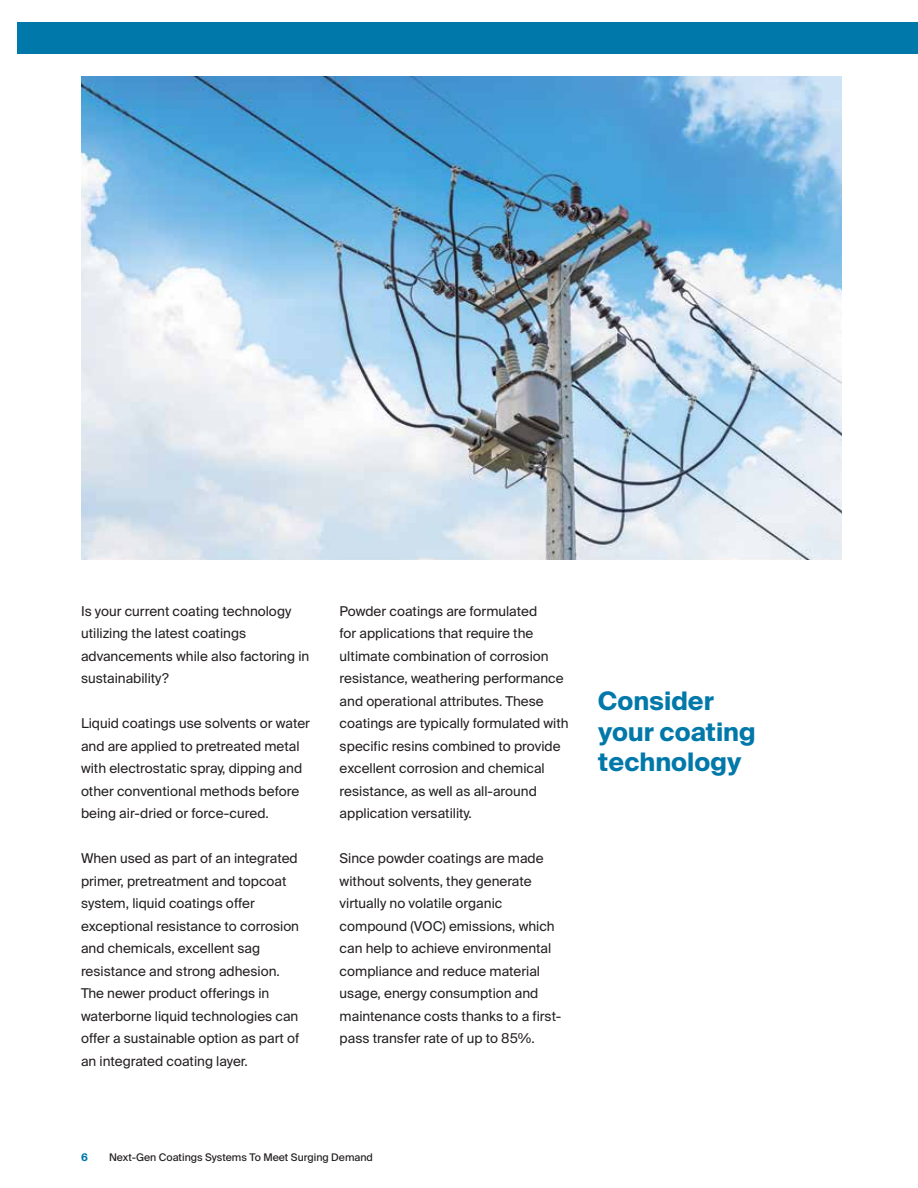
<style>
.page{position:relative;width:918px;height:1188px;background:#fff}
.page>*{position:absolute;margin:0;border:0;box-sizing:border-box;transform-origin:0 0}
.t1{font:700 25.5px/30.6px "Suisse Intl";color:#0078a9}
.t2{font:13.5px/22.5px "Suisse Intl";color:#231f20}
.t3{font:10.5px "Suisse Intl";color:#231f20}
.t4{font:700 10.5px "Suisse Intl";color:#0078a9}
</style>
<div class="page">
<div style="left:18px;top:23px;width:900px;height:31px;background:#0078a9"></div>
<img style="left:81px;top:76px;width:761px;height:483px">
<p class="t2" style="left:81px;top:600px;width:230px">Is your current coating technology utilizing the latest coatings advancements while also factoring in sustainability?</p>
<p class="t2" style="left:81px;top:712px;width:230px">Liquid coatings use solvents or water and are applied to pretreated metal with electrostatic spray, dipping and other conventional methods before being air-dried or force-cured.</p>
<p class="t2" style="left:81px;top:847px;width:220px">When used as part of an integrated primer, pretreatment and topcoat system, liquid coatings offer exceptional resistance to corrosion and chemicals, excellent sag resistance and strong adhesion.<br>The newer product offerings in waterborne liquid technologies can offer a sustainable option as part of an integrated coating layer.</p>
<p class="t2" style="left:340px;top:600px;width:231px">Powder coatings are formulated<br>for applications that require the ultimate combination of corrosion resistance, weathering performance and operational attributes. These coatings are typically formulated with specific resins combined to provide excellent corrosion and chemical resistance, as well as all-around application versatility.</p>
<p class="t2" style="left:340px;top:847px;width:223px">Since powder coatings are made without solvents, they generate virtually no volatile organic compound (VOC) emissions, which can help to achieve environmental compliance and reduce material usage, energy consumption and maintenance costs thanks to a first&shy;pass transfer rate of up to 85%.</p>
<h1 class="t1" style="left:598px;top:686px;width:159px">Consider your coating technology</h1>
<p class="t4" style="left:81px;top:1151px;width:8px">6</p>
<p class="t3" style="left:109px;top:1151px;width:265px">Next-Gen Coatings Systems To Meet Surging Demand</p>
</div>
